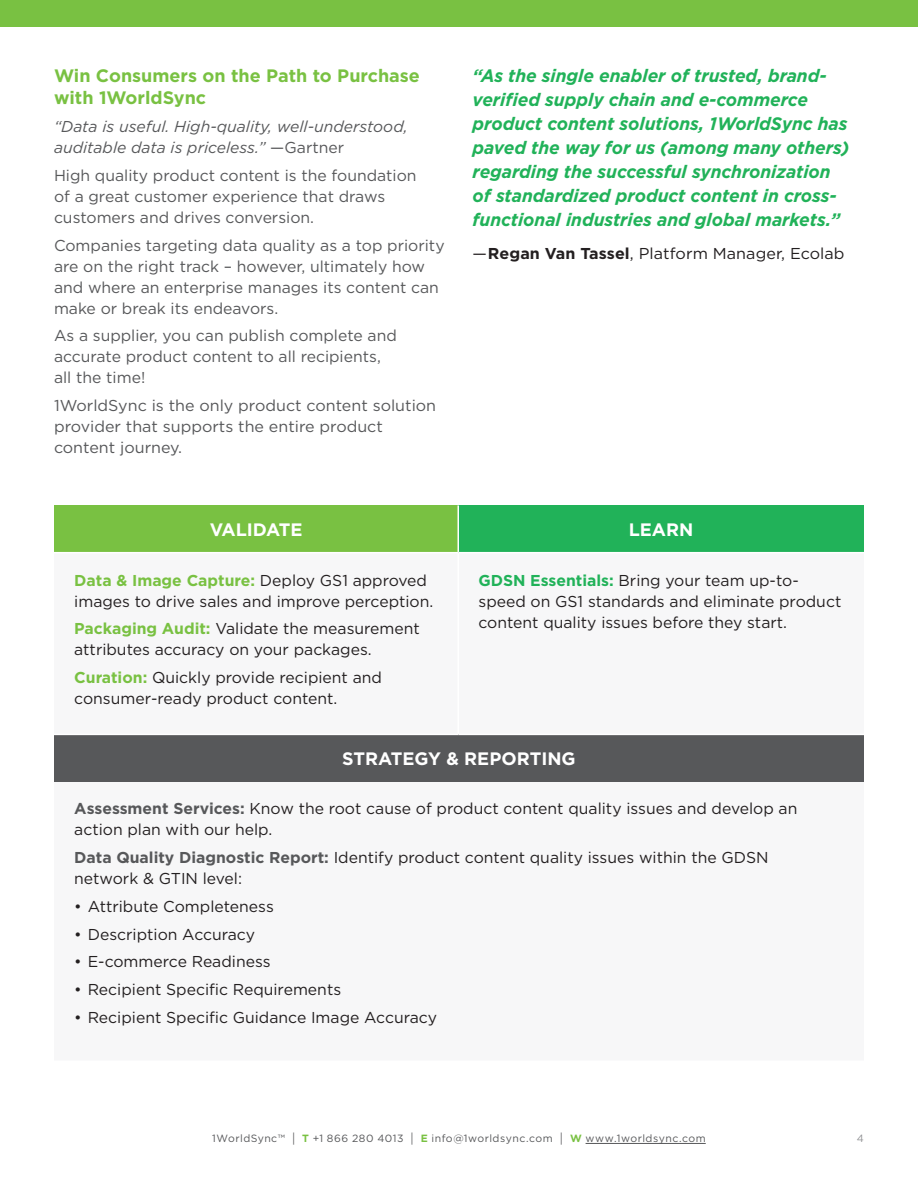
<style>
.page{position:relative;width:918px;height:1188px;background:#fff}
.page>*{position:absolute;margin:0;border:0;box-sizing:border-box;transform-origin:0 0}
.body{font:italic 700 18px/24px "Gotham";letter-spacing:-.005em;color:#21b259}
.body-2{font:700 18px/22.5px "Gotham";color:#79c142}
.t1{font:700 18px "Gotham";color:#fff}
.body-3{font:15.75px/21px "Gotham";color:#231f20}
.body-4{font:15.75px/21px "Gotham";color:#57585a}
.body-5{font:italic 15.75px/21px "Gotham";color:#57585a}
.t2{font:10.5px "Gotham";letter-spacing:.045em;color:#57585a}
.t3{font:10.5px "Gotham";color:#919295}
.s1{font-style:normal}
.s2{font-weight:700}
.s3{font-weight:700;color:#79c142}
.s4{font-weight:700;color:#21b259}
.s5{font-weight:700;color:#57585a}
.s6{font-size:13.2px}
</style>
<div class="page">
<hr style="left:586px;top:1143px;width:120px;height:1px;background:#57585a">
<div style="left:0;top:0;width:918px;height:27px;background:#79c142"></div>
<div style="left:54px;top:505px;width:404px;height:48px;background:#79c142"></div>
<div style="left:458px;top:505px;width:406px;height:48px;background:#21b259"></div>
<div style="left:54px;top:734px;width:810px;height:48px;background:#57585a"></div>
<hr style="left:458px;top:505px;width:1px;height:47px;background:#fff">
<hr style="left:54px;top:552px;width:404px;height:1px;background:#fff">
<hr style="left:458px;top:552px;width:406px;height:1px;background:#fff">
<hr style="left:54px;top:734px;width:404px;height:1px;background:#fff">
<hr style="left:458px;top:734px;width:406px;height:1px;background:#fff">
<p class="body-2" style="left:54px;top:64px;width:368px">Win Consumers on the Path to Purchase with 1WorldSync</p>
<p class="body-5" style="left:54px;top:116px;width:355px">“Data is useful. High-quality, well-understood, auditable data is priceless.” <span class="s1">—Gartner</span></p>
<p class="body-4" style="left:54px;top:164px;width:364px">High quality product content is the foundation of a great customer experience that draws customers and drives conversion.</p>
<p class="body-4" style="left:54px;top:234px;width:392px">Companies targeting data quality as a top priority are on the right track – however, ultimately how and where an enterprise manages its content can make or break its endeavors.</p>
<p class="body-4" style="left:54px;top:325px;width:344px">As a supplier, you can publish complete and accurate product content to all recipients, all the time!</p>
<p class="body-4" style="left:54px;top:395px;width:384px">1WorldSync is the only product content solution provider that supports the entire product content journey.</p>
<p class="body" style="left:472px;top:63px;width:378px">“As the single enabler of trusted, brand&shy;verified supply chain and e-commerce product content solutions, 1WorldSync has paved the way for us (among many others) regarding the successful synchronization of standardized product content in cross&shy;functional industries and global markets.”</p>
<p class="body-3" style="left:472px;top:243px;width:374px">—<span class="s2">Regan Van Tassel</span>, Platform Manager, Ecolab</p>
<p class="t1" style="left:210px;top:518px;width:94px">VALIDATE</p>
<p class="t1" style="left:629px;top:518px;width:66px">LEARN</p>
<p class="body-3" style="left:74px;top:569px;width:361px"><span class="s3">Data &amp; Image Capture:</span> Deploy GS1 approved images to drive sales and improve perception.</p>
<p class="body-3" style="left:74px;top:618px;width:347px"><span class="s3">Packaging Audit:</span> Validate the measurement attributes accuracy on your packages.</p>
<p class="body-3" style="left:74px;top:667px;width:309px"><span class="s3">Curation:</span> Quickly provide recipient and consumer-ready product content.</p>
<p class="body-3" style="left:478px;top:569px;width:364px"><span class="s4">GDSN Essentials:</span> Bring your team up-to&shy;speed on GS1 standards and eliminate product content quality issues before they start.</p>
<p class="t1" style="left:342px;top:747px;width:235px">STRATEGY &amp; REPORTING</p>
<p class="body-3" style="left:74px;top:798px;width:725px"><span class="s5">Assessment Services:</span> Know the root cause of product content quality issues and develop an action plan with our help.</p>
<p class="body-3" style="left:74px;top:847px;width:696px"><span class="s5">Data Quality Diagnostic Report:</span> Identify product content quality issues within the GDSN network &amp; GTIN level:</p>
<p class="body-3" style="left:74px;top:896px;width:201px">• Attribute Completeness</p>
<p class="body-3" style="left:74px;top:923px;width:182px">• Description Accuracy</p>
<p class="body-3" style="left:74px;top:951px;width:198px">• E-commerce Readiness</p>
<p class="body-3" style="left:74px;top:979px;width:268px">• Recipient Specific Requirements</p>
<p class="body-3" style="left:74px;top:1007px;width:364px">• Recipient Specific Guidance Image Accuracy</p>
<p class="t2" style="left:212px;top:1132px;width:495px">1WorldSync™ <span class="s6">|</span> <span class="s3">T</span> +1 866 280 4013 <span class="s6">|</span> <span class="s3">E</span> info@1worldsync.com <span class="s6">|</span> <span class="s3">W</span> www.1worldsync.com</p>
<p class="t3" style="left:857px;top:1132px;width:9px">4</p>
</div>
